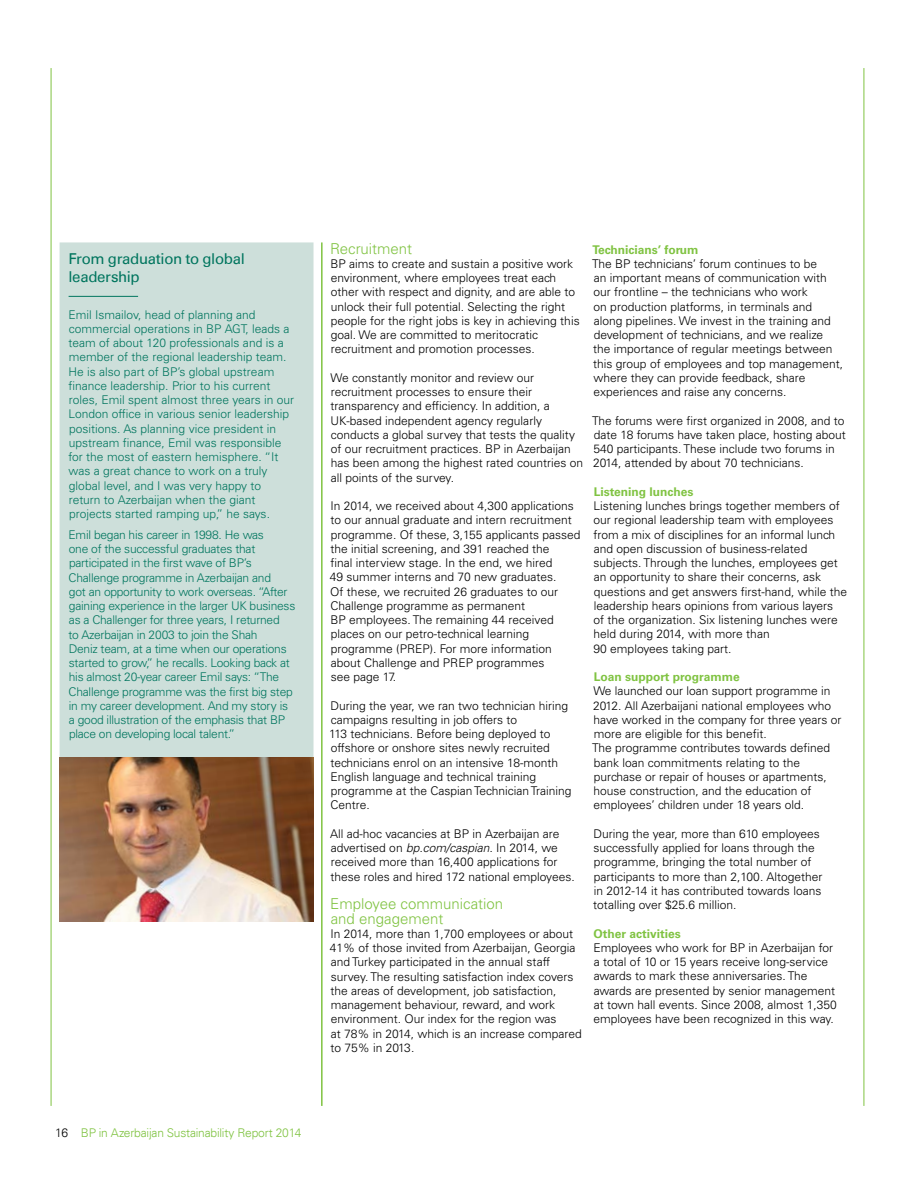
<style>
.page{position:relative;width:915px;height:1191px;background:#fff}
.page>*{position:absolute;margin:0;border:0;box-sizing:border-box;transform-origin:0 0}
.t1{font:300 15px/14.2px "Univers Az 45";color:#80c342}
.t2{font:15px/18px "Univers LT Std";letter-spacing:-.025em;color:#00755e}
.t3{font:300 12px/14.2px "Univers Az 45";color:#000}
.t4{font:300 12px/14.2px "Univers Az 45";letter-spacing:-.02em;color:#00755e}
.t5{font:300 12px/14.2px "Univers Az 45";color:#00755e}
.t6{font:700 12px "Univers Az 65";color:#80c342}
.t7{font:300 12px "Univers";letter-spacing:-.015em;color:#80c342}
.s1{font-style:italic}
.s2{color:#000}
</style>
<div class="page">
<div style="left:60px;top:242px;width:253px;height:515px;background:#cddfda"></div>
<hr style="left:69px;top:296px;width:69px;height:1px;background:#00755e">
<img style="left:60px;top:757px;width:253px;height:164px">
<hr style="left:51px;top:68px;width:1px;height:1038px;background:#80c342">
<hr style="left:863px;top:68px;width:1px;height:1038px;background:#80c342">
<hr style="left:321px;top:242px;width:1px;height:864px;background:#80c342">
<p class="t2" style="left:68px;top:250px;width:178px">From graduation to global leadership</p>
<p class="t5" style="left:68px;top:307px;width:227px">Emil Ismailov, head of planning and commercial operations in BP AGT, leads a team of about 120 professionals and is a member of the regional leadership team.<br>He is also part of BP’s global upstream finance leadership. Prior to his current roles, Emil spent almost three years in our London office in various senior leadership positions. As planning vice president in upstream finance, Emil was responsible for the most of eastern hemisphere. “It was a great chance to work on a truly global level, and I was very happy to return to Azerbaijan when the giant projects started ramping up,” he says.</p>
<p class="t4" style="left:68px;top:527px;width:228px">Emil began his career in 1998. He was<br>one of the successful graduates that participated in the first wave of BP’s Challenge programme in Azerbaijan and<br>got an opportunity to work overseas. “After gaining experience in the larger UK business as a Challenger for three years, I returned<br>to Azerbaijan in 2003 to join the Shah<br>Deniz team, at a time when our operations started to grow,” he recalls. Looking back at his almost 20-year career Emil says: “The Challenge programme was the first big step in my career development. And my story is a good illustration of the emphasis that BP place on developing local talent.”</p>
<p class="t1" style="left:330px;top:241px;width:83px">Recruitment</p>
<p class="t3" style="left:330px;top:257px;width:250px">BP aims to create and sustain a positive work environment, where employees treat each other with respect and dignity, and are able to unlock their full potential. Selecting the right people for the right jobs is key in achieving this goal. We are committed to meritocratic recruitment and promotion processes.</p>
<p class="t3" style="left:330px;top:370px;width:254px">We constantly monitor and review our recruitment processes to ensure their transparency and efficiency. In addition, a UK-based independent agency regularly conducts a global survey that tests the quality of our recruitment practices. BP in Azerbaijan has been among the highest rated countries on all points of the survey.</p>
<p class="t3" style="left:330px;top:499px;width:252px">In 2014, we received about 4,300 applications to our annual graduate and intern recruitment programme. Of these, 3,155 applicants passed the initial screening, and 391 reached the<br>final interview stage. In the end, we hired<br>49 summer interns and 70 new graduates.<br>Of these, we recruited 26 graduates to our Challenge programme as permanent<br>BP employees. The remaining 44 received places on our petro-technical learning programme (PREP). For more information about Challenge and PREP programmes<br>see page 17.</p>
<p class="t3" style="left:329px;top:698px;width:244px">During the year, we ran two technician hiring campaigns resulting in job offers to<br>113 technicians. Before being deployed to offshore or onshore sites newly recruited technicians enrol on an intensive 18-month English language and technical training programme at the Caspian Technician Training Centre.</p>
<p class="t3" style="left:330px;top:826px;width:246px">All ad-hoc vacancies at BP in Azerbaijan are advertised on <span class="s1">bp.com/caspian.</span> In 2014, we received more than 16,400 applications for these roles and hired 172 national employees.</p>
<p class="t1" style="left:330px;top:897px;width:174px">Employee communication and engagement</p>
<p class="t3" style="left:330px;top:926px;width:253px">In 2014, more than 1,700 employees or about 41% of those invited from Azerbaijan, Georgia and Turkey participated in the annual staff survey. The resulting satisfaction index covers the areas of development, job satisfaction, management behaviour, reward, and work environment. Our index for the region was<br>at 78% in 2014, which is an increase compared to 75% in 2013.</p>
<p class="t6" style="left:592px;top:242px;width:107px">Technicians’ forum</p>
<p class="t3" style="left:592px;top:256px;width:252px">The BP technicians’ forum continues to be<br>an important means of communication with our frontline – the technicians who work<br>on production platforms, in terminals and<br>along pipelines. We invest in the training and development of technicians, and we realize<br>the importance of regular meetings between this group of employees and top management, where they can provide feedback, share experiences and raise any concerns.</p>
<p class="t3" style="left:592px;top:413px;width:255px">The forums were first organized in 2008, and to date 18 forums have taken place, hosting about 540 participants. These include two forums in 2014, attended by about 70 technicians.</p>
<p class="t6" style="left:593px;top:484px;width:101px">Listening lunches</p>
<p class="t3" style="left:593px;top:499px;width:255px">Listening lunches brings together members of our regional leadership team with employees from a mix of disciplines for an informal lunch and open discussion of business-related subjects. Through the lunches, employees get an opportunity to share their concerns, ask questions and get answers first-hand, while the leadership hears opinions from various layers<br>of the organization. Six listening lunches were held during 2014, with more than<br>90 employees taking part.</p>
<p class="t6" style="left:593px;top:669px;width:147px">Loan support programme</p>
<p class="t3" style="left:591px;top:684px;width:251px">We launched our loan support programme in 2012. All Azerbaijani national employees who have worked in the company for three years or more are eligible for this benefit.<br>The programme contributes towards defined bank loan commitments relating to the purchase or repair of houses or apartments, house construction, and the education of employees’ children under 18 years old.</p>
<p class="t3" style="left:593px;top:826px;width:230px">During the year, more than 610 employees successfully applied for loans through the programme, bringing the total number of participants to more than 2,100. Altogether in 2012-14 it has contributed towards loans totalling over $25.6 million.</p>
<p class="t6" style="left:593px;top:926px;width:89px">Other activities</p>
<p class="t3" style="left:593px;top:940px;width:245px">Employees who work for BP in Azerbaijan for a total of 10 or 15 years receive long-service awards to mark these anniversaries. The awards are presented by senior management at town hall events. Since 2008, almost 1,350 employees have been recognized in this way.</p>
<p class="t7" style="left:55px;top:1125px;width:248px"><span class="s2">16</span> BP in Azerbaijan Sustainability Report 2014</p>
</div>
